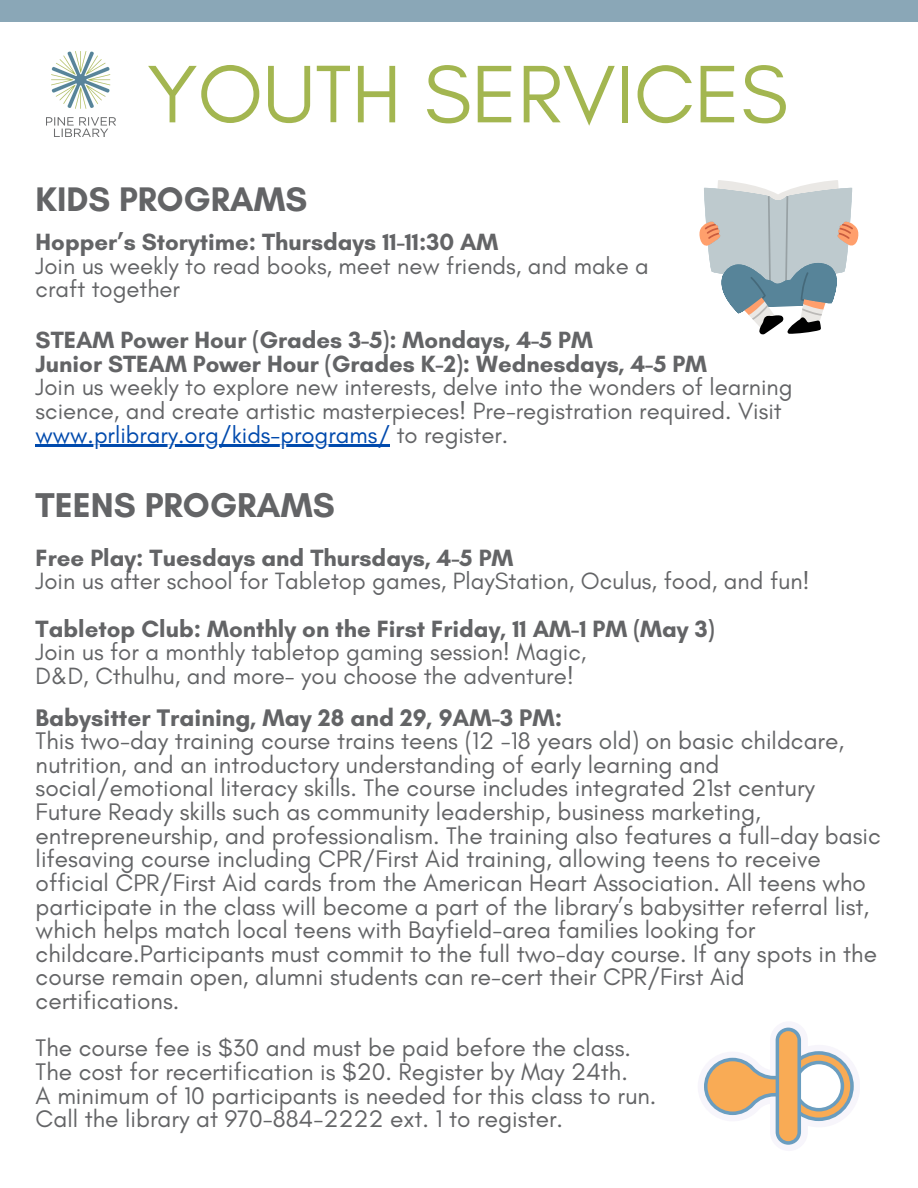
<style>
.page{position:relative;width:918px;height:1188px;background:#fff}
.page>*{position:absolute;margin:0;border:0;box-sizing:border-box;transform-origin:0 0}
.t1{font:83.1px "Glacial Indifference";color:#a3b650}
.t2{font:700 35.1px "Glacial Indifference";color:#636466}
.t3{font:700 34.65px "Glacial Indifference";color:#636466}
.t4{font:24.45px/23.7px "Glacial Indifference";color:#636466}
.t5{font:700 24.45px "Glacial Indifference";color:#636466}
.t6{font:24px/23.7px "Glacial Indifference";color:#636466}
.t7{font:700 24px "Glacial Indifference";color:#636466}
.t8{font:24px "Glacial Indifference";color:#004aad}
.s1{color:#636466}
</style>
<div class="page">
<div style="left:0;top:0;width:918px;height:22px;background:#8aa7b7"></div>
<img style="left:47px;top:51px;width:68px;height:86px">
<svg style="left:699px;top:180px;width:160px;height:155px"></svg>
<hr style="left:36px;top:445px;width:354px;height:2px;background:#004aad">
<svg style="left:704px;top:1027px;width:150px;height:118px"></svg>
<p class="t1" style="left:147px;top:43px;width:642px">YOUTH SERVICES</p>
<p class="t3" style="left:36px;top:178px;width:273px">KIDS PROGRAMS</p>
<h1 class="t7" style="left:36px;top:227px;width:464px">Hopper’s Storytime: Thursdays 11-11:30 AM</h1>
<h2 class="t6" style="left:36px;top:254px;width:615px">Join us weekly to read books, meet new friends, and make a craft together</h2>
<p class="t7" style="left:36px;top:325px;width:559px">STEAM Power Hour (Grades 3-5): Mondays, 4-5 PM</p>
<p class="t7" style="left:36px;top:349px;width:673px">Junior STEAM Power Hour (Grades K-2): Wednesdays, 4-5 PM</p>
<p class="t6" style="left:36px;top:375px;width:758px">Join us weekly to explore new interests, delve into the wonders of learning science, and create artistic masterpieces! Pre-registration required. Visit</p>
<p class="t8" style="left:36px;top:420px;width:474px">www.prlibrary.org/kids-programs/ <span class="s1">to register.</span></p>
<p class="t2" style="left:36px;top:484px;width:301px">TEENS PROGRAMS</p>
<p class="t7" style="left:36px;top:543px;width:479px">Free Play: Tuesdays and Thursdays, 4-5 PM</p>
<p class="t6" style="left:36px;top:569px;width:776px">Join us after school for Tabletop games, PlayStation, Oculus, food, and fun!</p>
<p class="t7" style="left:36px;top:614px;width:680px">Tabletop Club: Monthly on the First Friday, 11 AM-1 PM (May 3)</p>
<p class="t6" style="left:36px;top:640px;width:552px">Join us for a monthly tabletop gaming session! Magic,</p>
<p class="t6" style="left:36px;top:664px;width:540px">D&amp;D, Cthulhu, and more- you choose the adventure!</p>
<h2 class="t5" style="left:36px;top:702px;width:528px">Babysitter Training, May 28 and 29, 9AM-3 PM:</h2>
<p class="t4" style="left:36px;top:729px;width:847px">This two-day training course trains teens (12 -18 years old) on basic childcare, nutrition, and an introductory understanding of early learning and social/emotional literacy skills. The course includes integrated 21st century Future Ready skills such as community leadership, business marketing, entrepreneurship, and professionalism. The training also features a full-day basic lifesaving course including CPR/First Aid training, allowing teens to receive official CPR/First Aid cards from the American Heart Association. All teens who participate in the class will become a part of the library’s babysitter referral list, which helps match local teens with Bayfield-area families looking for childcare.Participants must commit to the full two-day course. If any spots in the course remain open, alumni students can re-cert their CPR/First Aid certifications.</p>
<p class="t4" style="left:36px;top:1036px;width:597px">The course fee is $30 and must be paid before the class.</p>
<p class="t4" style="left:36px;top:1060px;width:594px">The cost for recertification is $20. Register by May 24th.</p>
<p class="t4" style="left:36px;top:1083px;width:622px">A minimum of 10 participants is needed for this class to run.</p>
<p class="t4" style="left:36px;top:1107px;width:529px">Call the library at 970-884-2222 ext. 1 to register.</p>
</div>
